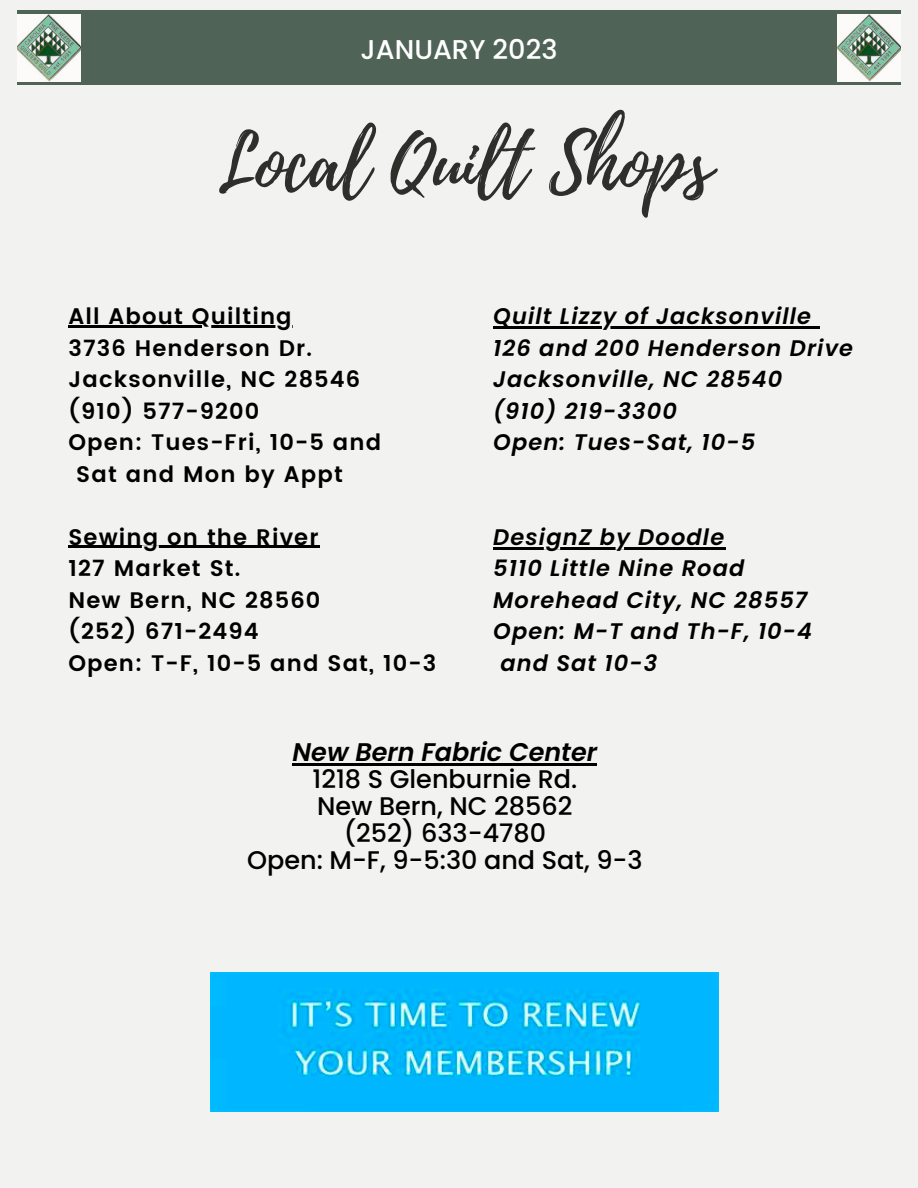
<style>
.page{position:relative;width:918px;height:1188px;background:#f2f3f0}
.page>*{position:absolute;margin:0;border:0;box-sizing:border-box;transform-origin:0 0}
.t1{font:75.9px "Playlist Script";color:#2e2e2a}
.t2{font:500 25.5px/27px "Poppins";color:#000;text-align:center}
.t3{font:italic 600 25.5px "Poppins";color:#000}
.t4{font:600 22.5px/31.5px "Poppins";letter-spacing:.05em;color:#000}
.t5{font:italic 600 22.5px/31.5px "Poppins";letter-spacing:.05em;color:#000}
.t6{font:500 21.15px "Poppins";color:#fff}
.s1{font-size:27.15px}
</style>
<div class="page">
<div style="left:17px;top:11px;width:883px;height:74px;background:#4f6456"></div>
<img style="left:838px;top:15px;width:63px;height:66px">
<img style="left:17px;top:15px;width:63px;height:66px">
<img style="left:211px;top:973px;width:507px;height:138px">
<hr style="left:68px;top:325px;width:225px;height:3px;background:#000">
<hr style="left:68px;top:546px;width:252px;height:2px;background:#000">
<hr style="left:493px;top:326px;width:319px;height:3px;background:#000">
<svg style="left:812px;top:326px;width:7px;height:3px"></svg>
<hr style="left:493px;top:547px;width:232px;height:2px;background:#000">
<hr style="left:293px;top:763px;width:304px;height:2px;background:#000">
<p class="t6" style="left:348px;top:39px;width:236px">M<span class="s1">J</span>O<span class="s1">A</span>N <span class="s1">N</span>T H<span class="s1">U</span>L <span class="s1">A</span>Y <span class="s1">R</span>N E<span class="s1">Y</span>W<span class="s1">2</span>S<span class="s1">0</span>L E<span class="s1">2</span>T <span class="s1">3</span>T E R</p>
<h1 class="t1" style="left:217px;top:110px;width:496px">Local Quilt Shops</h1>
<p class="t4" style="left:68px;top:301px;width:225px">All About Quilting</p>
<p class="t4" style="left:68px;top:332px;width:245px">3736 Henderson Dr.</p>
<p class="t4" style="left:68px;top:364px;width:293px">Jacksonville, NC 28546</p>
<p class="t4" style="left:68px;top:395px;width:192px">(910) 577-9200</p>
<p class="t4" style="left:68px;top:427px;width:314px">Open: Tues-Fri, 10-5 and</p>
<p class="t4" style="left:76px;top:458px;width:268px">Sat and Mon by Appt</p>
<p class="t4" style="left:68px;top:521px;width:369px">Sewing on the River<br>127 Market St.<br>New Bern, NC 28560<br>(252) 671-2494<br>Open: T-F, 10-5 and Sat, 10-3</p>
<p class="t5" style="left:493px;top:301px;width:361px">Quilt Lizzy of Jacksonville<br>126 and 200 Henderson Drive<br>Jacksonville, NC 28540<br>(910) 219-3300<br>Open: Tues-Sat, 10-5</p>
<p class="t5" style="left:493px;top:521px;width:232px">DesignZ by Doodle</p>
<p class="t5" style="left:493px;top:553px;width:253px">5110 Little Nine Road</p>
<p class="t5" style="left:493px;top:584px;width:316px">Morehead City, NC 28557</p>
<p class="t5" style="left:493px;top:616px;width:320px">Open: M-T and Th-F, 10-4</p>
<p class="t5" style="left:500px;top:647px;width:158px">and Sat 10-3</p>
<p class="t3" style="left:293px;top:734px;width:306px">New Bern Fabric Center</p>
<p class="t2" style="left:247px;top:765px;width:397px">1218 S Glenburnie Rd.<br>New Bern, NC 28562<br>(252) 633-4780<br>Open: M-F, 9-5:30 and Sat, 9-3</p>
</div>
